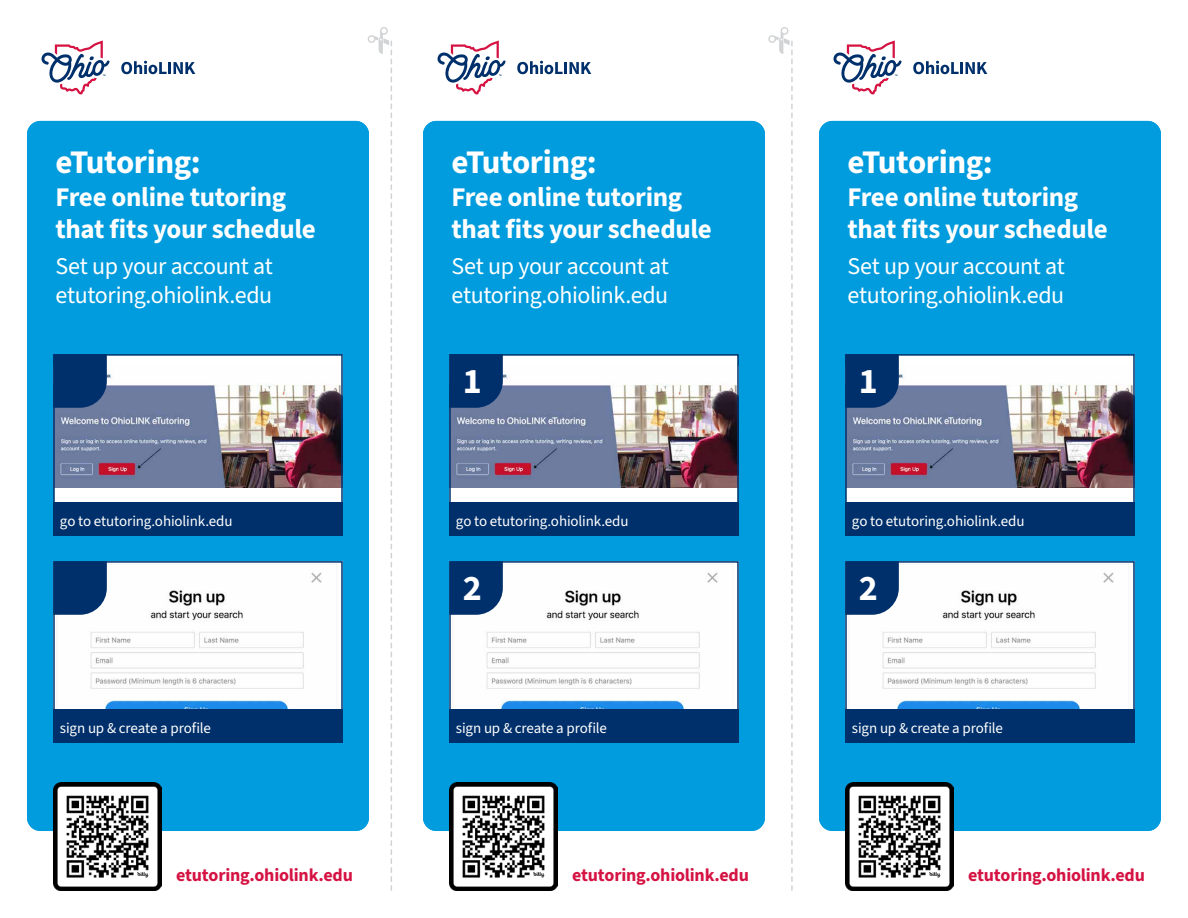
<style>
.page{position:relative;width:1188px;height:918px;background:#fff}
.page>*{position:absolute;margin:0;border:0;box-sizing:border-box;transform-origin:0 0}
.t1{font:700 36px "Source Sans 3";color:#fff}
.t2{font:700 33px "Source Sans 3";letter-spacing:-.015em;color:#fff}
.t3{font:700 27px/32.4px "Source Sans 3";letter-spacing:-.015em;color:#fff}
.t4{font:24px/28.8px "Source Sans 3";letter-spacing:-.02em;color:#fff}
.t5{font:700 18px "Source Sans 3";letter-spacing:-.01em;color:#d51343}
.t6{font:15px "Source Sans 3";letter-spacing:-.01em;color:#fff}
</style>
<div class="page">
<svg style="left:368px;top:27px;width:24px;height:863px"></svg>
<svg style="left:768px;top:27px;width:25px;height:863px"></svg>
<div style="left:27px;top:121px;width:342px;height:710px;background:#009cdd"></div>
<svg style="left:121px;top:61px;width:74px;height:13px"></svg>
<svg style="left:42px;top:41px;width:68px;height:53px"></svg>
<div style="left:54px;top:355px;width:288px;height:180px;background:#fff"></div>
<img style="left:56px;top:374px;width:284px;height:113px">
<div style="left:53px;top:354px;width:290px;height:182px;border:2px solid #00306b"></div>
<img style="left:56px;top:564px;width:284px;height:145px">
<div style="left:53px;top:561px;width:290px;height:182px;border:2px solid #00306b"></div>
<svg style="left:53px;top:354px;width:54px;height:54px;background:#06346e"></svg>
<svg style="left:53px;top:561px;width:54px;height:54px;background:#0f3c74"></svg>
<div style="left:53px;top:502px;width:290px;height:34px;background:#00306b"></div>
<div style="left:53px;top:709px;width:290px;height:34px;background:#00306b"></div>
<img style="left:53px;top:782px;width:108px;height:108px">
<div style="left:423px;top:121px;width:342px;height:710px;background:#009cdd"></div>
<svg style="left:517px;top:61px;width:74px;height:13px"></svg>
<svg style="left:438px;top:41px;width:68px;height:53px"></svg>
<div style="left:450px;top:355px;width:288px;height:180px;background:#fff"></div>
<img style="left:452px;top:374px;width:284px;height:113px">
<div style="left:449px;top:354px;width:290px;height:182px;border:2px solid #00306b"></div>
<img style="left:452px;top:564px;width:284px;height:145px">
<div style="left:449px;top:561px;width:290px;height:182px;border:2px solid #00306b"></div>
<svg style="left:449px;top:354px;width:54px;height:54px;background:#07346e"></svg>
<svg style="left:449px;top:561px;width:54px;height:54px;background:#0f3c74"></svg>
<div style="left:449px;top:502px;width:290px;height:34px;background:#00306b"></div>
<div style="left:449px;top:709px;width:290px;height:34px;background:#00306b"></div>
<img style="left:449px;top:782px;width:108px;height:108px">
<div style="left:819px;top:121px;width:342px;height:710px;background:#009cdd"></div>
<svg style="left:913px;top:61px;width:74px;height:13px"></svg>
<svg style="left:834px;top:41px;width:68px;height:53px"></svg>
<div style="left:846px;top:355px;width:288px;height:180px;background:#fff"></div>
<img style="left:848px;top:374px;width:284px;height:113px">
<div style="left:845px;top:354px;width:290px;height:182px;border:2px solid #00306b"></div>
<img style="left:848px;top:564px;width:284px;height:145px">
<div style="left:845px;top:561px;width:290px;height:182px;border:2px solid #00306b"></div>
<svg style="left:845px;top:354px;width:54px;height:54px;background:#06346e"></svg>
<svg style="left:845px;top:561px;width:54px;height:54px;background:#0f3c74"></svg>
<div style="left:845px;top:502px;width:290px;height:34px;background:#00306b"></div>
<div style="left:845px;top:709px;width:290px;height:34px;background:#00306b"></div>
<img style="left:845px;top:782px;width:108px;height:108px">
<p class="t2" style="left:55px;top:141px;width:147px">eTutoring:</p>
<p class="t3" style="left:55px;top:181px;width:262px">Free online tutoring that fits your schedule</p>
<p class="t4" style="left:55px;top:251px;width:219px">Set up your account at etutoring.ohiolink.edu</p>
<h2 class="t2" style="left:451px;top:141px;width:147px">eTutoring:</h2>
<h3 class="t3" style="left:451px;top:181px;width:262px">Free online tutoring that fits your schedule</h3>
<h3 class="t4" style="left:451px;top:251px;width:219px">Set up your account at etutoring.ohiolink.edu</h3>
<h2 class="t2" style="left:847px;top:141px;width:147px">eTutoring:</h2>
<h3 class="t3" style="left:847px;top:181px;width:262px">Free online tutoring that fits your schedule</h3>
<h3 class="t4" style="left:847px;top:251px;width:219px">Set up your account at etutoring.ohiolink.edu</h3>
<h1 class="t1" style="left:463px;top:357px;width:21px">1</h1>
<h1 class="t1" style="left:859px;top:357px;width:21px">1</h1>
<p class="t6" style="left:60px;top:512px;width:174px">go to etutoring.ohiolink.edu</p>
<p class="t6" style="left:456px;top:512px;width:174px">go to etutoring.ohiolink.edu</p>
<p class="t6" style="left:852px;top:512px;width:174px">go to etutoring.ohiolink.edu</p>
<h1 class="t1" style="left:463px;top:564px;width:21px">2</h1>
<h1 class="t1" style="left:859px;top:564px;width:21px">2</h1>
<p class="t6" style="left:60px;top:719px;width:152px">sign up &amp; create a profile</p>
<p class="t6" style="left:456px;top:719px;width:152px">sign up &amp; create a profile</p>
<p class="t6" style="left:852px;top:719px;width:152px">sign up &amp; create a profile</p>
<p class="t5" style="left:176px;top:864px;width:178px">etutoring.ohiolink.edu</p>
<p class="t5" style="left:572px;top:864px;width:178px">etutoring.ohiolink.edu</p>
<p class="t5" style="left:968px;top:864px;width:178px">etutoring.ohiolink.edu</p>
</div>
